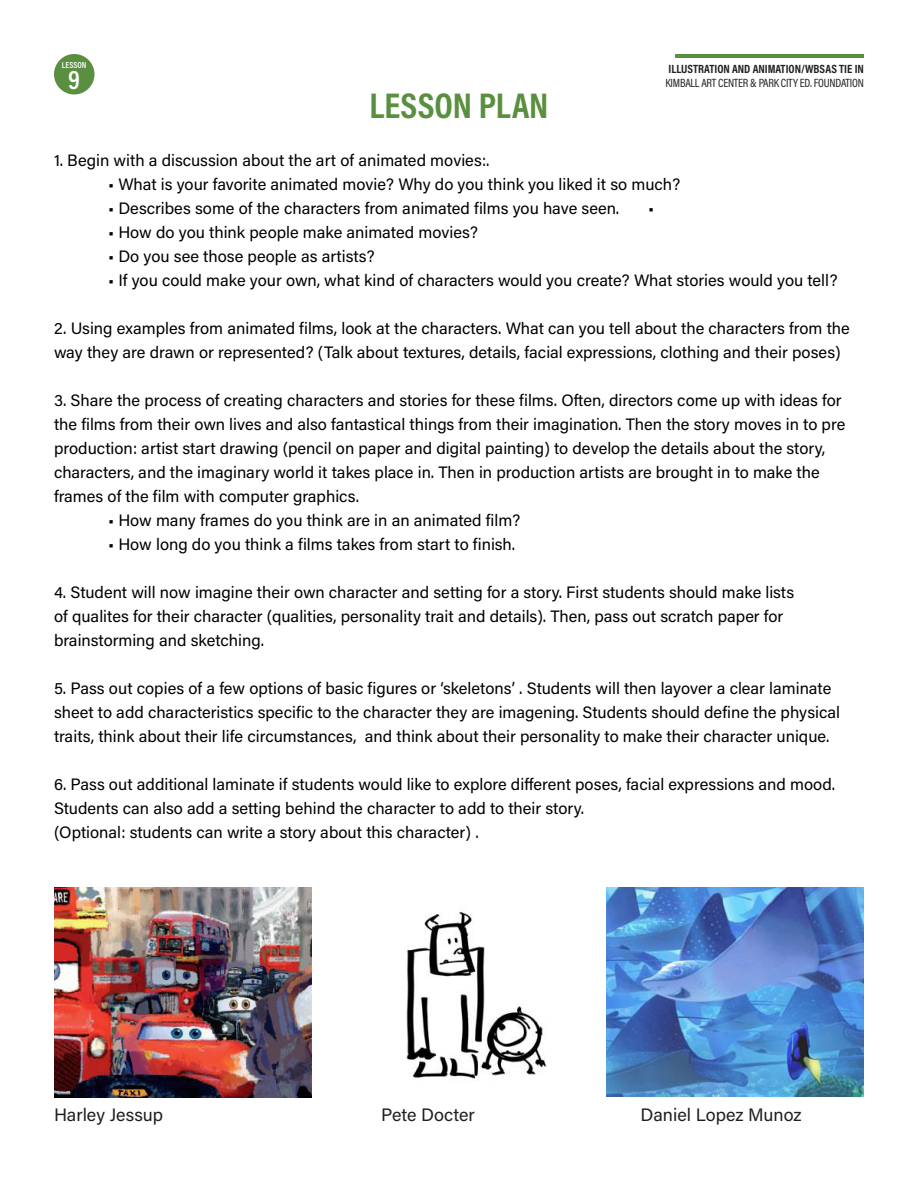
<style>
.page{position:relative;width:918px;height:1188px;background:#fff}
.page>*{position:absolute;margin:0;border:0;box-sizing:border-box;transform-origin:0 0}
.t1{font:700 36px "Acumin Pro Cond";color:#598f3f}
.t2{font:600 26.4px "Acumin Pro Cond";color:#fff}
.t3{font:18px "Acumin Pro";color:#231f20}
.t4{font:16.5px/24px "Acumin Pro";color:#000}
.t5{font:12px "Acumin Pro Cond";letter-spacing:-.02em;color:#231f20}
.t6{font:700 12px "Acumin Pro Cond";color:#231f20}
.t7{font:600 8.85px "Acumin Pro Cond";color:#fff}
</style>
<div class="page">
<div style="left:54px;top:54px;width:40px;height:40px;background:#598f3f;border-radius:50%"></div>
<hr style="left:675px;top:54px;width:189px;height:3px;background:#598f3f">
<img style="left:54px;top:887px;width:258px;height:210px">
<img style="left:406px;top:911px;width:141px;height:168px">
<img style="left:606px;top:888px;width:258px;height:209px">
<p class="t7" style="left:62px;top:59px;width:26px">LESSON</p>
<p class="t2" style="left:68px;top:62px;width:13px">9</p>
<p class="t6" style="left:669px;top:61px;width:197px">ILLUSTRATION AND ANIMATION/WBSAS TIE IN</p>
<p class="t5" style="left:665px;top:76px;width:200px">KIMBALL ART CENTER &amp; PARK CITY ED. FOUNDATION</p>
<p class="t1" style="left:370px;top:81px;width:180px">LESSON PLAN</p>
<p class="t4" style="left:54px;top:147px;width:437px">1. Begin with a discussion about the art of animated movies:.</p>
<p class="t4" style="left:108px;top:171px;width:574px">• What is your favorite animated movie? Why do you think you liked it so much?</p>
<p class="t4" style="left:108px;top:195px;width:513px">• Describes some of the characters from animated films you have seen.</p>
<p class="t4" style="left:648px;top:195px;width:8px">•</p>
<p class="t4" style="left:108px;top:219px;width:372px">• How do you think people make animated movies?</p>
<p class="t4" style="left:108px;top:243px;width:268px">• Do you see those people as artists?</p>
<p class="t4" style="left:108px;top:267px;width:731px">• If you could make your own, what kind of characters would you create? What stories would you tell?</p>
<p class="t4" style="left:54px;top:315px;width:797px">2. Using examples from animated films, look at the characters. What can you tell about the characters from the way they are drawn or represented? (Talk about textures, details, facial expressions, clothing and their poses)</p>
<p class="t4" style="left:54px;top:387px;width:793px">3. Share the process of creating characters and stories for these films. Often, directors come up with ideas for the films from their own lives and also fantastical things from their imagination. Then the story moves in to pre production: artist start drawing (pencil on paper and digital painting) to develop the details about the story, characters, and the imaginary world it takes place in. Then in production artists are brought in to make the frames of the film with computer graphics.</p>
<p class="t4" style="left:108px;top:507px;width:414px">• How many frames do you think are in an animated film?</p>
<p class="t4" style="left:108px;top:531px;width:409px">• How long do you think a films takes from start to finish.</p>
<p class="t4" style="left:54px;top:579px;width:742px">4. Student will now imagine their own character and setting for a story. First students should make lists of qualites for their character (qualities, personality trait and details). Then, pass out scratch paper for brainstorming and sketching.</p>
<p class="t4" style="left:54px;top:675px;width:788px">5. Pass out copies of a few options of basic figures or ‘skeletons’ . Students will then layover a clear laminate sheet to add characteristics specific to the character they are imagening. Students should define the physical traits, think about their life circumstances, and think about their personality to make their character unique.</p>
<p class="t4" style="left:54px;top:771px;width:783px">6. Pass out additional laminate if students would like to explore different poses, facial expressions and mood.</p>
<p class="t4" style="left:54px;top:795px;width:532px">Students can also add a setting behind the character to add to their story.</p>
<p class="t4" style="left:54px;top:819px;width:426px">(Optional: students can write a story about this character) .</p>
<p class="t3" style="left:54px;top:1103px;width:111px">Harley Jessup</p>
<p class="t3" style="left:381px;top:1103px;width:95px">Pete Docter</p>
<p class="t3" style="left:640px;top:1103px;width:163px">Daniel Lopez Munoz</p>
</div>
